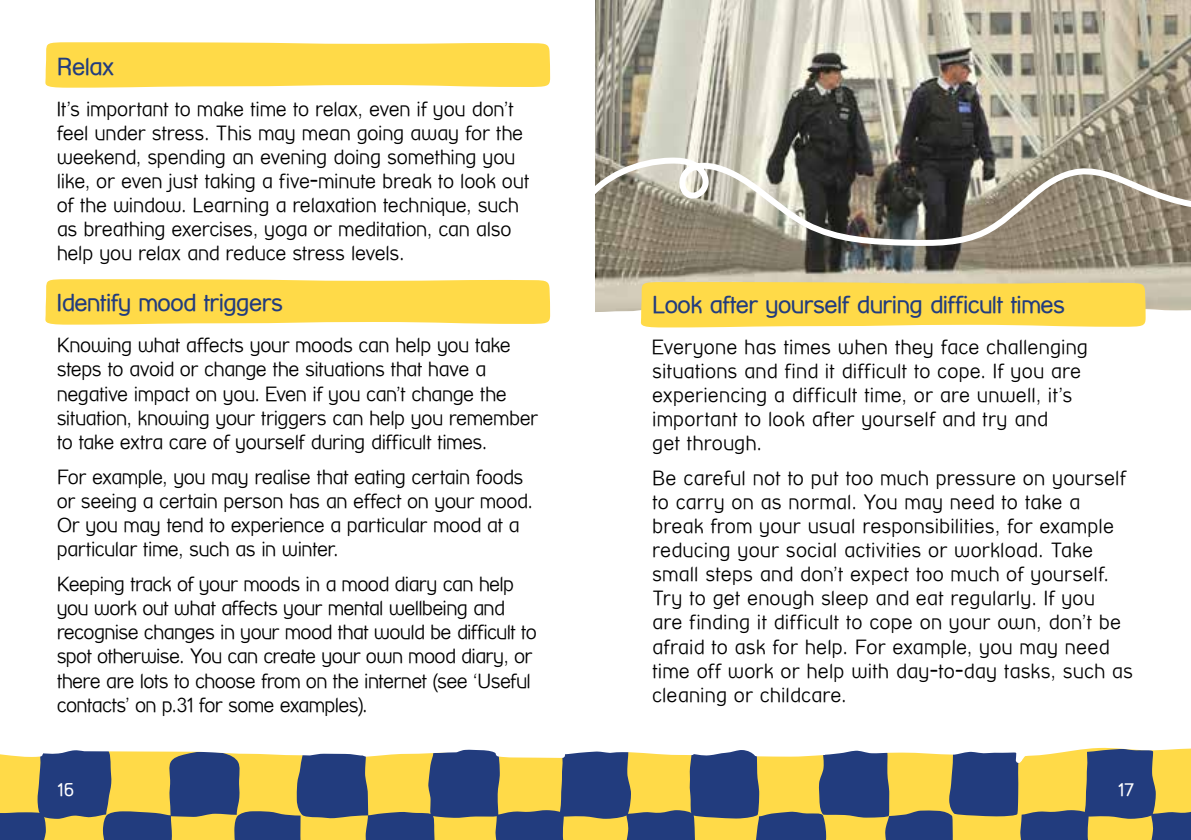
<style>
.page{position:relative;width:1191px;height:840px;background:#fff}
.page>*{position:absolute;margin:0;border:0;box-sizing:border-box;transform-origin:0 0}
.t1{font:24px "Street Corner";letter-spacing:-.025em;color:#223c7e}
.t2{font:100 20px/24px "Street Corner";letter-spacing:-.015em;color:#000}
.t3{font:100 20px/24px "Street Corner";letter-spacing:.005em;color:#000}
.t4{font:100 20px/24px "Street Corner";letter-spacing:-.035em;color:#000}
.t5{font:18px "Street Corner";color:#fff}
</style>
<div class="page">
<svg style="left:45px;top:42px;width:505px;height:46px;background:#ffdc54"></svg>
<div style="left:45px;top:279px;width:505px;height:45px;background:#ffda48"></div>
<img style="left:595px;top:0;width:596px;height:302px">
<div style="left:637px;top:282px;width:508px;height:45px;background:#ffda48"></div>
<svg style="left:0;top:747px;width:1191px;height:92px;background:#8e8c6f"></svg>
<svg style="left:595px;top:154px;width:596px;height:95px;background:#8b8678"></svg>
<p class="t1" style="left:57px;top:53px;width:59px">Relax</p>
<p class="t2" style="left:57px;top:97px;width:474px">It’s important to make time to relax, even if you don’t feel under stress. This may mean going away for the weekend, spending an evening doing something you like, or even just taking a five-minute break to look out of the window. Learning a relaxation technique, such as breathing exercises, yoga or meditation, can also help you relax and reduce stress levels.</p>
<p class="t1" style="left:57px;top:289px;width:228px">Identify mood triggers</p>
<p class="t2" style="left:57px;top:333px;width:483px">Knowing what affects your moods can help you take steps to avoid or change the situations that have a negative impact on you. Even if you can’t change the situation, knowing your triggers can help you remember to take extra care of yourself during difficult times.</p>
<p class="t2" style="left:57px;top:464px;width:478px">For example, you may realise that eating certain foods or seeing a certain person has an effect on your mood.<br>Or you may tend to experience a particular mood at a particular time, such as in winter.</p>
<p class="t4" style="left:57px;top:572px;width:482px">Keeping track of your moods in a mood diary can help you work out what affects your mental wellbeing and recognise changes in your mood that would be difficult to spot otherwise. You can create your own mood diary, or there are lots to choose from on the internet (see ‘Useful contacts’ on p.31 for some examples).</p>
<p class="t1" style="left:652px;top:290px;width:414px">Look after yourself during difficult times</p>
<p class="t3" style="left:652px;top:334px;width:437px">Everyone has times when they face challenging situations and find it difficult to cope. If you are experiencing a difficult time, or are unwell, it’s important to look after yourself and try and<br>get through.</p>
<p class="t3" style="left:652px;top:466px;width:482px">Be careful not to put too much pressure on yourself to carry on as normal. You may need to take a break from your usual responsibilities, for example reducing your social activities or workload. Take small steps and don’t expect too much of yourself.<br>Try to get enough sleep and eat regularly. If you<br>are finding it difficult to cope on your own, don’t be afraid to ask for help. For example, you may need time off work or help with day-to-day tasks, such as cleaning or childcare.</p>
<p class="t5" style="left:57px;top:779px;width:19px">16</p>
<p class="t5" style="left:1117px;top:779px;width:18px">17</p>
</div>
